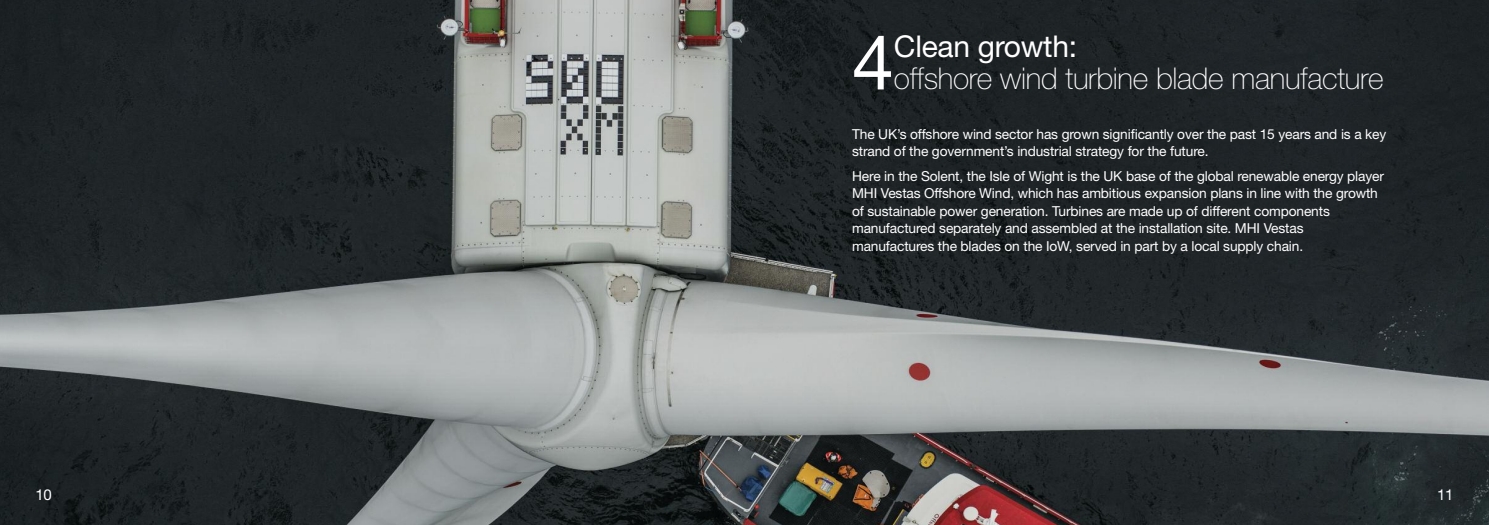
<style>
.page{position:relative;width:1489px;height:525px;background:#fff}
.page>*{position:absolute;margin:0;border:0;box-sizing:border-box;transform-origin:0 0}
.t1{font:75.5px "Helvetica Neue LT Std";color:#fff}
.t2{font:100 30px "Helvetica Neue LT Std";letter-spacing:-.01em;color:#fff}
.t3{font:30px "Helvetica Neue LT Std";letter-spacing:-.01em;color:#fff}
.t4{font:15px "Helvetica Neue LT Std";color:#fff}
.t5{font:13.75px/17.5px "Helvetica Neue LT Std";letter-spacing:-.01em;color:#fff}
</style>
<div class="page">
<img style="left:0;top:0;width:1488px;height:524px">
<h1 class="t1" style="left:852px;top:35px;width:43px">4</h1>
<h2 class="t3" style="left:894px;top:35px;width:185px">Clean growth:</h2>
<h2 class="t2" style="left:894px;top:68px;width:491px">offshore wind turbine blade manufacture</h2>
<p class="t5" style="left:852px;top:126px;width:536px">The UK’s offshore wind sector has grown significantly over the past 15 years and is a key strand of the government’s industrial strategy for the future.</p>
<p class="t5" style="left:852px;top:168px;width:533px">Here in the Solent, the Isle of Wight is the UK base of the global renewable energy player MHI Vestas Offshore Wind, which has ambitious expansion plans in line with the growth of sustainable power generation. Turbines are made up of different components manufactured separately and assembled at the installation site. MHI Vestas manufactures the blades on the IoW, served in part by a local supply chain.</p>
<p class="t4" style="left:35px;top:489px;width:18px">10</p>
<p class="t4" style="left:1436px;top:489px;width:18px">11</p>
</div>
